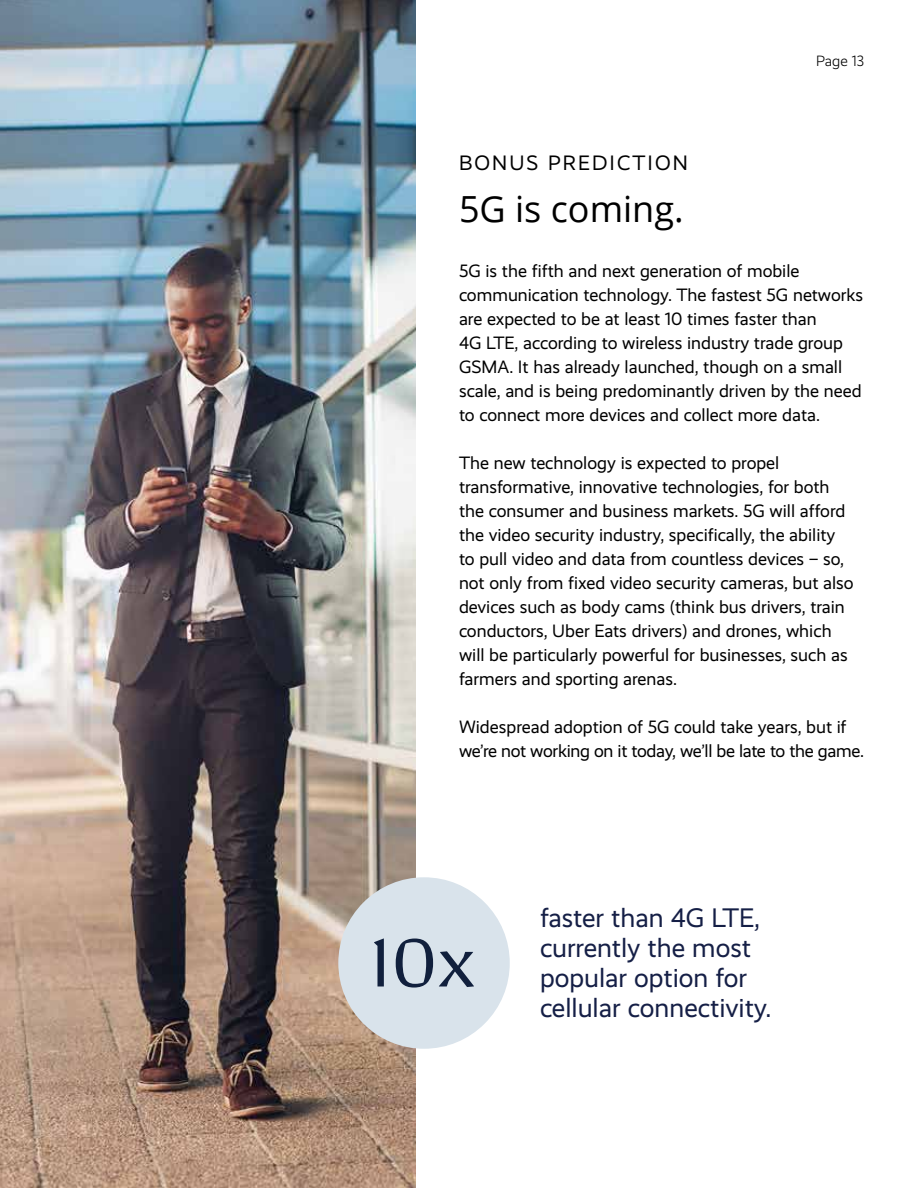
<style>
.page{position:relative;width:918px;height:1188px;background:#fff}
.page>*{position:absolute;margin:0;border:0;box-sizing:border-box;transform-origin:0 0}
.t1{font:36px "Open Sans";color:#000}
.t2{font:27px/30px "Realist";color:#151f46}
.t3{font:21px "Realist";letter-spacing:.1em;color:#000}
.t4{font:18px/24px "Realist";color:#000}
.t5{font:300 15px "Realist";color:#000}
</style>
<div class="page">
<img style="left:0;top:0;width:416px;height:1188px">
<svg style="left:338px;top:877px;width:172px;height:172px;background:#cfd4d9"></svg>
<p class="t3" style="left:459px;top:150px;width:230px">BONUS PREDICTION</p>
<h1 class="t1" style="left:459px;top:184px;width:226px">5G is coming.</h1>
<p class="t5" style="left:816px;top:52px;width:49px">Page 13</p>
<p class="t4" style="left:459px;top:259px;width:406px">5G is the fifth and next generation of mobile communication technology. The fastest 5G networks are expected to be at least 10 times faster than<br>4G LTE, according to wireless industry trade group GSMA. It has already launched, though on a small scale, and is being predominantly driven by the need to connect more devices and collect more data.</p>
<p class="t4" style="left:459px;top:451px;width:396px">The new technology is expected to propel transformative, innovative technologies, for both the consumer and business markets. 5G will afford the video security industry, specifically, the ability to pull video and data from countless devices – so, not only from fixed video security cameras, but also devices such as body cams (think bus drivers, train conductors, Uber Eats drivers) and drones, which will be particularly powerful for businesses, such as farmers and sporting arenas.</p>
<p class="t4" style="left:459px;top:715px;width:407px">Widespread adoption of 5G could take years, but if we’re not working on it today, we’ll be late to the game.</p>
<h2 class="t2" style="left:540px;top:903px;width:233px">faster than 4G LTE, currently the most popular option for cellular connectivity.</h2>
</div>
